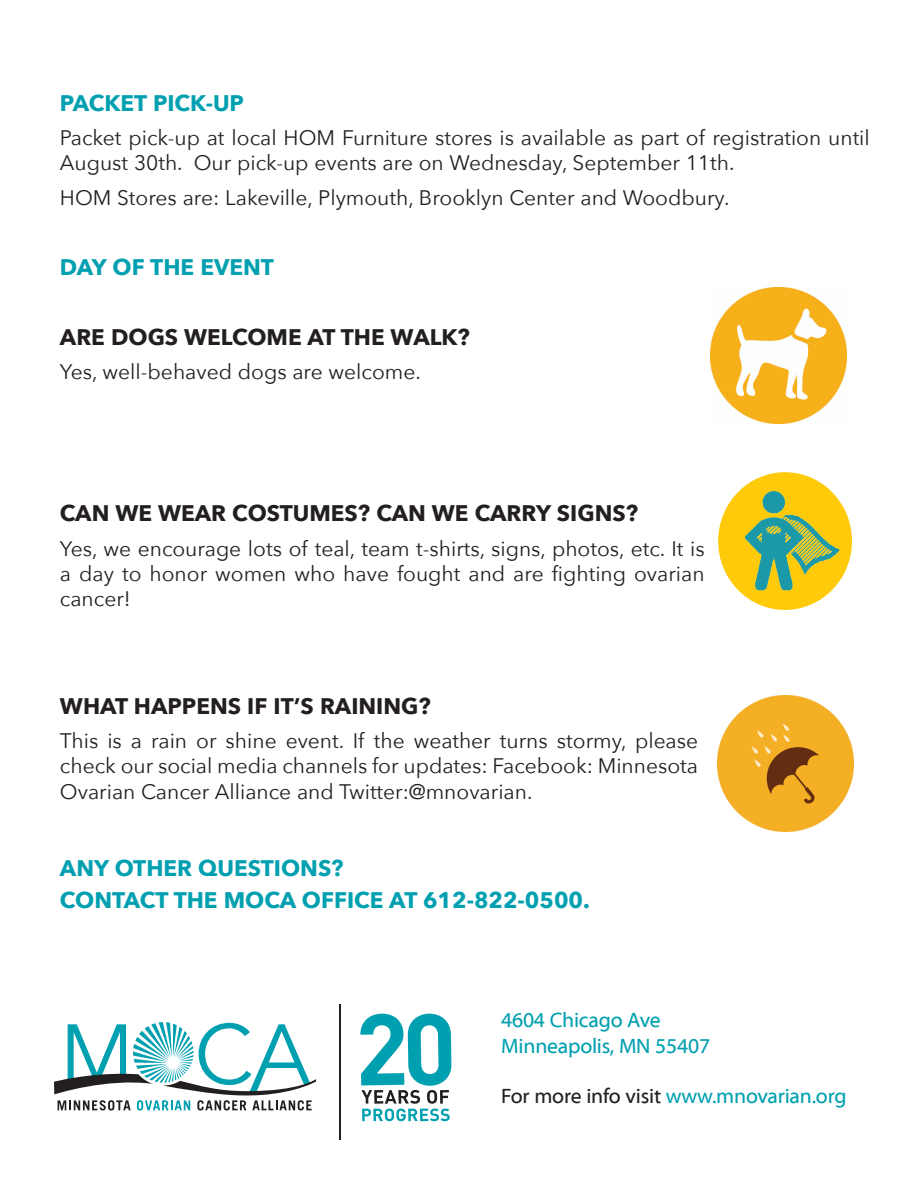
<style>
.page{position:relative;width:918px;height:1188px;background:#fff}
.page>*{position:absolute;margin:0;border:0;box-sizing:border-box;transform-origin:0 0}
.t1{font:700 22.5px "Avenir Next";color:#231f20}
.t2{font:700 22.5px/32.4px "Avenir Next";color:#00a0b0}
.t3{font:21px/25.2px "Avenir Next";color:#231f20;text-align:justify}
.t4{font:21px/25.2px "Myriad Web Pro";letter-spacing:-.01em;color:#00a0b0}
.s1{color:#231f20}
</style>
<div class="page">
<svg style="left:54px;top:1022px;width:262px;height:89px"></svg>
<hr style="left:339px;top:1004px;width:2px;height:136px;background:#231f20">
<svg style="left:360px;top:1013px;width:91px;height:108px"></svg>
<img style="left:710px;top:287px;width:137px;height:136px">
<div style="left:718px;top:472px;width:134px;height:138px;background:#feca0a;border-radius:50%"></div>
<img style="left:745px;top:491px;width:94px;height:99px">
<img style="left:717px;top:696px;width:136px;height:136px">
<p class="t2" style="left:60px;top:87px;width:186px">PACKET PICK-UP</p>
<p class="t3" style="left:60px;top:124px;width:811px">Packet pick-up at local HOM Furniture stores is available as part of registration until<br>August 30th. Our pick-up events are on Wednesday, September 11th.</p>
<p class="t3" style="left:60px;top:184px;width:671px">HOM Stores are: Lakeville, Plymouth, Brooklyn Center and Woodbury.</p>
<p class="t2" style="left:60px;top:250px;width:215px">DAY OF THE EVENT</p>
<p class="t1" style="left:60px;top:318px;width:411px">ARE DOGS WELCOME AT THE WALK?</p>
<p class="t3" style="left:60px;top:358px;width:363px">Yes, well-behaved dogs are welcome.</p>
<p class="t1" style="left:60px;top:494px;width:580px">CAN WE WEAR COSTUMES? CAN WE CARRY SIGNS?</p>
<p class="t3" style="left:60px;top:535px;width:646px">Yes, we encourage lots of teal, team t-shirts, signs, photos, etc. It is a day to honor women who have fought and are fighting ovarian cancer!</p>
<p class="t1" style="left:60px;top:687px;width:372px">WHAT HAPPENS IF IT’S RAINING?</p>
<p class="t3" style="left:60px;top:727px;width:640px">This is a rain or shine event. If the weather turns stormy, please check our social media channels for updates: Facebook: Minnesota Ovarian Cancer Alliance and Twitter:@mnovarian.</p>
<p class="t2" style="left:60px;top:852px;width:531px">ANY OTHER QUESTIONS?<br>CONTACT THE MOCA OFFICE AT 612-822-0500.</p>
<p class="t4" style="left:501px;top:1008px;width:211px">4604 Chicago Ave<br>Minneapolis, MN 55407</p>
<p class="t4" style="left:501px;top:1084px;width:347px"><span class="s1">For more info visit</span> www.mnovarian.org</p>
</div>
